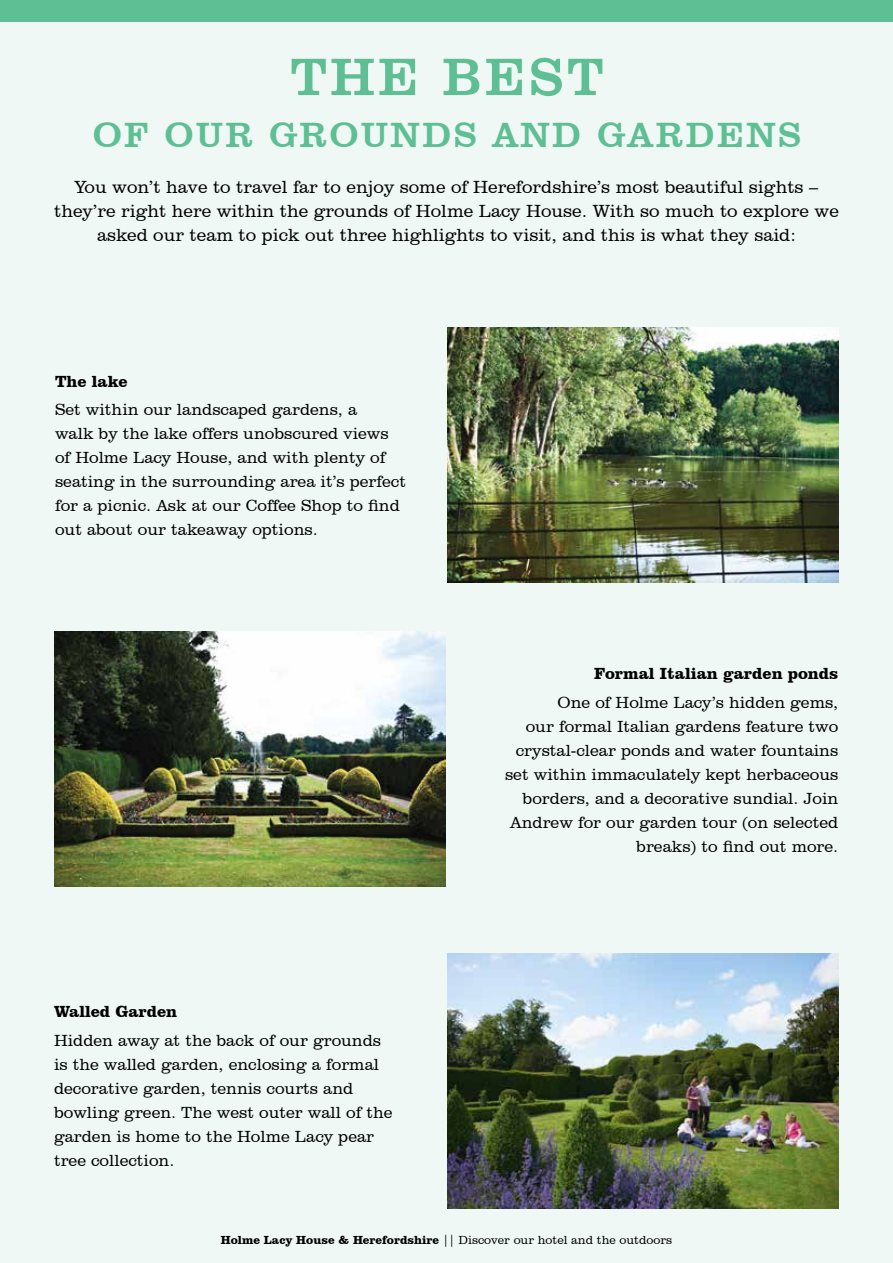
<style>
.page{position:relative;width:893px;height:1263px;background:#fff}
.page>*{position:absolute;margin:0;border:0;box-sizing:border-box;transform-origin:0 0}
.t1{font:54px "Clarendon BT";letter-spacing:.06em;color:#5ebf94}
.t2{font:36px "Clarendon BT";letter-spacing:.06em;color:#5ebf94}
.t3{font:300 18px/24px "Clarendon BT";color:#000;text-align:center}
.t4{font:300 16.5px/24px "Clarendon BT";color:#000}
.t5{font:700 16.5px "Clarendon BT";color:#000}
.t6{font:300 12px "Clarendon BT";color:#000}
.s1{font-weight:700}
</style>
<div class="page">
<div style="left:0;top:1px;width:893px;height:1262px;background:#eff8f4"></div>
<div style="left:1px;top:0;width:892px;height:21px;background:#5ebf94"></div>
<img style="left:447px;top:327px;width:391px;height:256px">
<img style="left:448px;top:954px;width:391px;height:255px">
<img style="left:54px;top:631px;width:391px;height:256px">
<h1 class="t1" style="left:290px;top:43px;width:315px">THE BEST</h1>
<h2 class="t2" style="left:93px;top:112px;width:710px">OF OUR GROUNDS AND GARDENS</h2>
<p class="t3" style="left:54px;top:175px;width:786px">You won’t have to travel far to enjoy some of Herefordshire’s most beautiful sights – they’re right here within the grounds of Holme Lacy House. With so much to explore we asked our team to pick out three highlights to visit, and this is what they said:</p>
<p class="t5" style="left:55px;top:371px;width:74px">The lake</p>
<p class="t4" style="left:55px;top:397px;width:352px">Set within our landscaped gardens, a<br>walk by the lake offers unobscured views of Holme Lacy House, and with plenty of seating in the surrounding area it’s perfect for a picnic. Ask at our Coffee Shop to find out about our takeaway options.</p>
<p class="t5" style="left:54px;top:1001px;width:125px">Walled Garden</p>
<p class="t4" style="left:54px;top:1028px;width:340px">Hidden away at the back of our grounds is the walled garden, enclosing a formal decorative garden, tennis courts and bowling green. The west outer wall of the garden is home to the Holme Lacy pear tree collection.</p>
<p class="t5" style="left:594px;top:663px;width:246px">Formal Italian garden ponds</p>
<p class="t4" style="left:505px;top:690px;width:335px;text-align:right">One of Holme Lacy’s hidden gems,<br>our formal Italian gardens feature two crystal-clear ponds and water fountains set within immaculately kept herbaceous borders, and a decorative sundial. Join Andrew for our garden tour (on selected breaks) to find out more.</p>
<p class="t6" style="left:221px;top:1233px;width:453px"><span class="s1">Holme Lacy House &amp; Herefordshire</span> || Discover our hotel and the outdoors</p>
</div>
